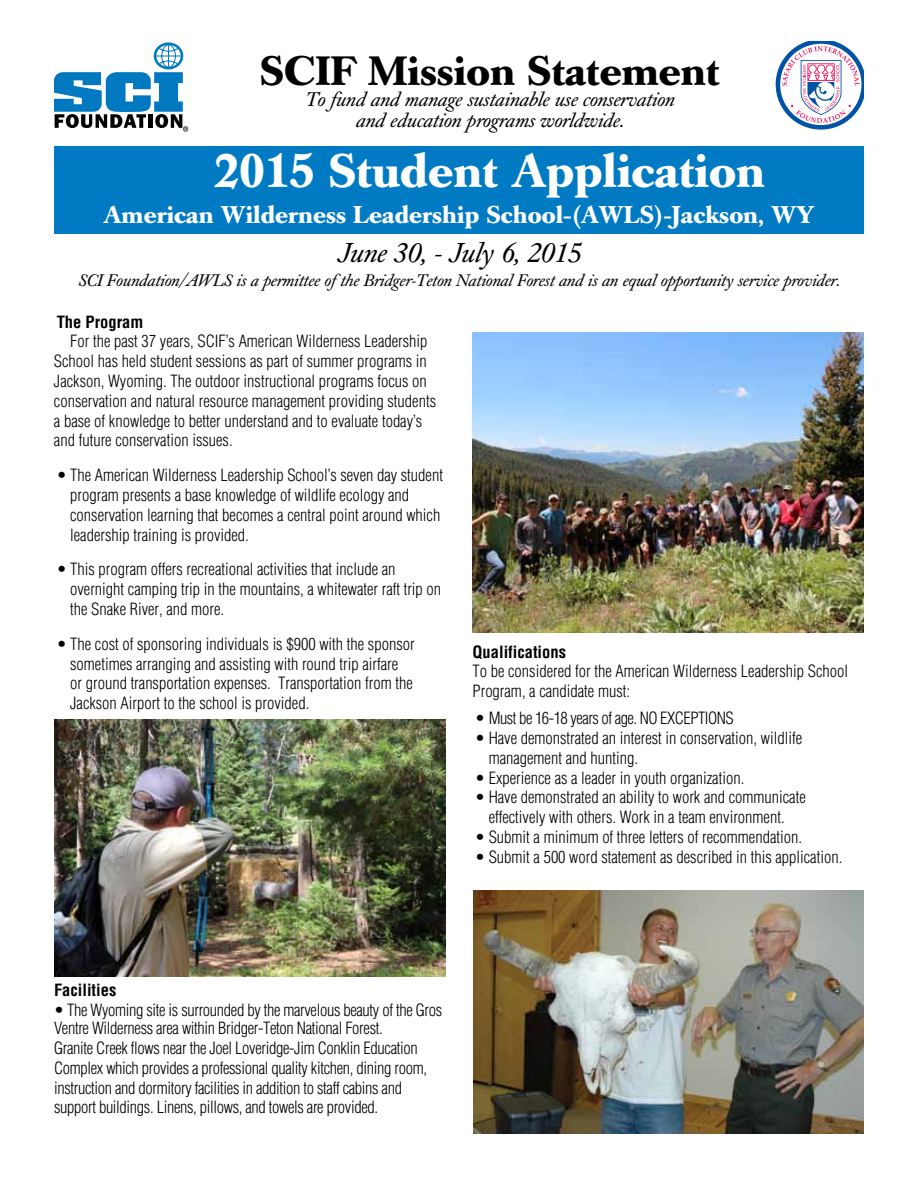
<style>
.page{position:relative;width:918px;height:1188px;background:#fff}
.page>*{position:absolute;margin:0;border:0;box-sizing:border-box;transform-origin:0 0}
.t1{font:700 46.5px "Caslon Book BE";color:#fff}
.t2{font:700 40.5px "Caslon Book BE";color:#000}
.t3{font:italic 27px "Caslon Book BE";color:#000}
.t4{font:700 24px "Caslon Book BE";color:#fff}
.t5{font:italic 19.5px/21px "Caslon Book BE";color:#000;text-align:center}
.t6{font:300 condensed 16.5px/19.8px "Helvetica";color:#000}
.t7{font:300 condensed 16.5px/19.8px "Helvetica";letter-spacing:-.02em;color:#000}
.t8{font:italic 16.5px "Caslon Book BE";color:#000}
.t9{font:300 condensed 16.5px "Helvetica";letter-spacing:-.03em;color:#000}
.t10{font:700 condensed 16.5px "Helvetica";color:#000}
</style>
<div class="page">
<div style="left:54px;top:147px;width:810px;height:87px;background:#007bc3"></div>
<div style="left:154px;top:42px;width:29px;height:27px;border:3px solid #0079c1;border-radius:50%"></div>
<svg style="left:54px;top:44px;width:134px;height:88px"></svg>
<img style="left:474px;top:890px;width:390px;height:244px">
<img style="left:472px;top:332px;width:392px;height:300px">
<img style="left:54px;top:719px;width:392px;height:257px">
<svg style="left:776px;top:42px;width:88px;height:88px"></svg>
<h2 class="t2" style="left:260px;top:47px;width:461px">SCIF Mission Statement</h2>
<p class="t5" style="left:305px;top:89px;width:371px">To fund and manage sustainable use conservation and education programs worldwide.</p>
<h1 class="t1" style="left:214px;top:144px;width:553px">2015 Student Application</h1>
<h3 class="t4" style="left:104px;top:200px;width:712px">American Wilderness Leadership School-(AWLS)-Jackson, WY</h3>
<h3 class="t3" style="left:337px;top:237px;width:245px">June 30, - July 6, 2015</h3>
<p class="t8" style="left:78px;top:271px;width:763px">SCI Foundation/AWLS is a permittee ofthe Bridger-Teton National Forest and is an equal opportunity service provider.</p>
<p class="t10" style="left:57px;top:311px;width:88px">The Program</p>
<p class="t6" style="left:54px;top:331px;width:384px;text-indent:16px">For the past 37 years, SCIF’s American Wilderness Leadership School has held student sessions as part of summer programs in Jackson, Wyoming. The outdoor instructional programs focus on conservation and natural resource management providing students a base of knowledge to better understand and to evaluate today’s and future conservation issues.</p>
<p class="t6" style="left:70px;top:465px;width:374px;text-indent:-14px">• The American Wilderness Leadership School’s seven day student program presents a base knowledge of wildlife ecology and conservation learning that becomes a central point around which leadership training is provided.</p>
<p class="t6" style="left:70px;top:559px;width:373px;text-indent:-13px">• This program offers recreational activities that include an overnight camping trip in the mountains, a whitewater raft trip on the Snake River, and more.</p>
<p class="t6" style="left:70px;top:634px;width:346px;text-indent:-13px">• The cost of sponsoring individuals is $900 with the sponsor sometimes arranging and assisting with round trip airfare<br>or ground transportation expenses. Transportation from the Jackson Airport to the school is provided.</p>
<p class="t10" style="left:472px;top:641px;width:95px">Qualifications</p>
<p class="t6" style="left:472px;top:661px;width:377px">To be considered for the American Wilderness Leadership School<br>Program, a candidate must:</p>
<p class="t9" style="left:475px;top:708px;width:260px">• Must be 16-18 years of age. NO EXCEPTIONS</p>
<p class="t6" style="left:489px;top:728px;width:315px;text-indent:-13px">• Have demonstrated an interest in conservation, wildlife management and hunting.</p>
<p class="t6" style="left:475px;top:768px;width:271px">• Experience as a leader in youth organization.</p>
<p class="t6" style="left:475px;top:787px;width:332px;text-align:center">• Have demonstrated an ability to work and communicate effectively with others. Work in a team environment.</p>
<p class="t6" style="left:475px;top:827px;width:328px">• Submit a minimum of three letters of recommendation.</p>
<p class="t6" style="left:475px;top:847px;width:369px">• Submit a 500 word statement as described in this application.</p>
<p class="t10" style="left:54px;top:980px;width:64px">Facilities</p>
<p class="t7" style="left:54px;top:1001px;width:390px;line-height:18px">• The Wyoming site is surrounded by the marvelous beauty of the Gros<br>Ventre Wilderness area within Bridger-Teton National Forest.</p>
<p class="t7" style="left:54px;top:1038px;width:375px">Granite Creek flows near the Joel Loveridge-Jim Conklin Education Complex which provides a professional quality kitchen, dining room, instruction and dormitory facilities in addition to staff cabins and support buildings. Linens, pillows, and towels are provided.</p>
</div>
